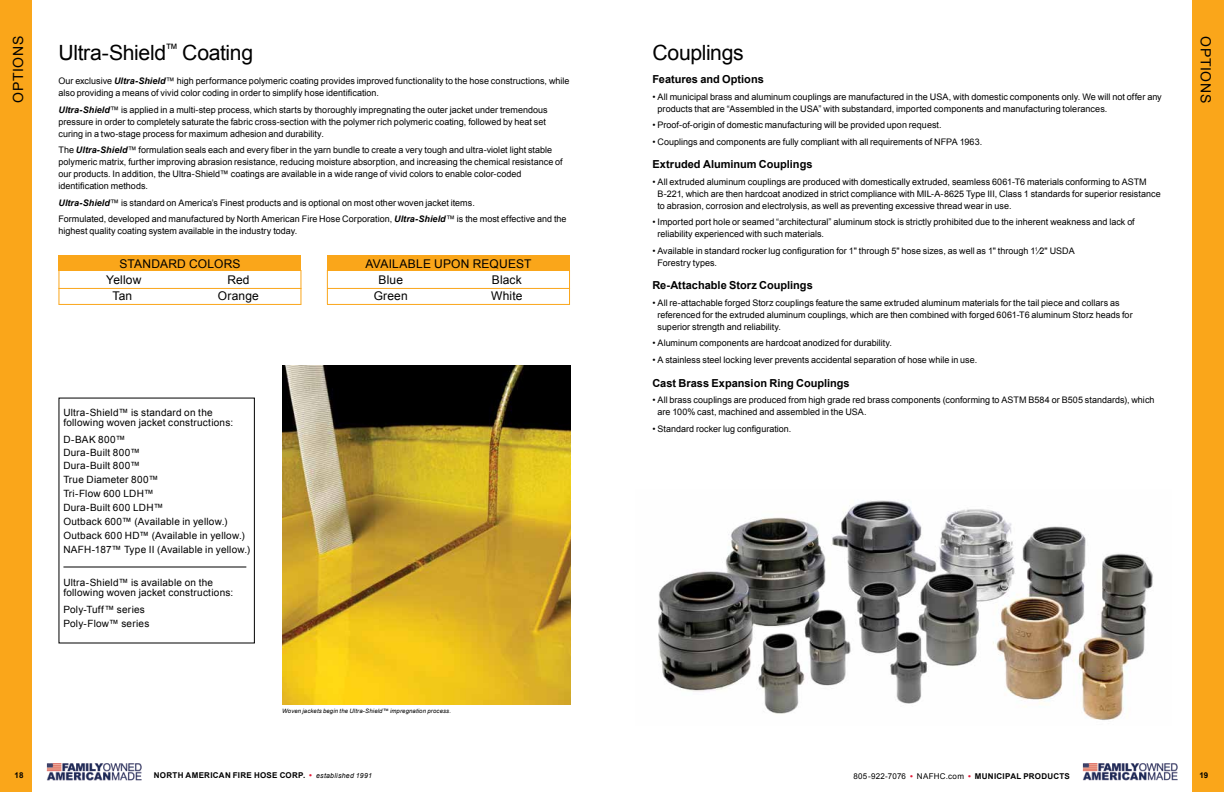
<style>
.page{position:relative;width:1224px;height:792px;background:#fff}
.page>*{position:absolute;margin:0;border:0;box-sizing:border-box;transform-origin:0 0}
.t1{font:21px "Arial";letter-spacing:-.02em;color:#000}
.t2{font:14px "Arial";letter-spacing:.05em;color:#000}
.t3{font:12px/16px "Arial";letter-spacing:.015em;color:#000}
.t4{font:700 11px "Arial";color:#000}
.t5{font:10px/14px "Arial";letter-spacing:.025em;color:#000}
.t6{font:9px/12px "Arial";color:#000}
.t7{font:700 8px "Arial";letter-spacing:.035em;color:#000}
.t8{font:8px "Arial";letter-spacing:.04em;color:#000}
.t9{font:italic 6px "Arial";letter-spacing:.02em;color:#000}
.s1{font-weight:700;font-style:italic}
.s2{color:#e31837}
.s3{font-weight:400;font-style:italic;font-size:7px}
.s4{font-weight:700;color:#e31837}
.s5{font-weight:700}
</style>
<div class="page">
<img style="left:46px;top:763px;width:96px;height:18px">
<img style="left:1082px;top:763px;width:96px;height:18px">
<div style="left:0;top:0;width:31px;height:792px;background:#faa61a"></div>
<img style="left:282px;top:365px;width:288px;height:339px">
<hr style="left:63px;top:567px;width:183px;height:1px;background:#000">
<div style="left:58px;top:256px;width:243px;height:15px;background:#faa61a"></div>
<div style="left:327px;top:256px;width:243px;height:15px;background:#faa61a"></div>
<hr style="left:327px;top:304px;width:243px;height:1px;background:#faa61a">
<hr style="left:327px;top:288px;width:243px;height:1px;background:#faa61a">
<hr style="left:58px;top:304px;width:243px;height:1px;background:#faa61a">
<hr style="left:58px;top:288px;width:243px;height:1px;background:#faa61a">
<div style="left:1193px;top:0;width:31px;height:792px;background:#faa61a"></div>
<img style="left:658px;top:500px;width:495px;height:220px">
<hr style="left:58px;top:270px;width:1px;height:34px;background:#faa61a">
<hr style="left:300px;top:270px;width:1px;height:34px;background:#faa61a">
<hr style="left:327px;top:270px;width:1px;height:34px;background:#faa61a">
<hr style="left:569px;top:270px;width:1px;height:34px;background:#faa61a">
<h2 class="t2" style="left:9px;top:103px;width:69px;rotate:-90deg">OPTIONS</h2>
<h1 class="t1" style="left:58px;top:39px;width:196px">Ultra-Shield<sup>™</sup> Coating</h1>
<p class="t6" style="left:58px;top:75px;width:513px">Our exclusive <span class="s1">Ultra-Shield</span>™ high performance polymeric coating provides improved functionality to the hose constructions, while also providing a means of vivid color coding in order to simplify hose identification.</p>
<p class="t6" style="left:58px;top:104px;width:491px"><span class="s1">Ultra-Shield</span>™ is applied in a multi-step process, which starts by thoroughly impregnating the outer jacket under tremendous pressure in order to completely saturate the fabric cross-section with the polymer rich polymeric coating, followed by heat set curing in a two-stage process for maximum adhesion and durability.</p>
<p class="t6" style="left:58px;top:144px;width:506px">The <span class="s1">Ultra-Shield</span>™ formulation seals each and every fiber in the yarn bundle to create a very tough and ultra-violet light stable polymeric matrix, further improving abrasion resistance, reducing moisture absorption, and increasing the chemical resistance of our products. In addition, the Ultra-Shield™ coatings are available in a wide range of vivid colors to enable color-coded identification methods.</p>
<p class="t6" style="left:58px;top:194px;width:510px;line-height:16.5px"><span class="s1">Ultra-Shield</span>™ is standard on America’s Finest products and is optional on most other woven jacket items.<br>Formulated, developed and manufactured by North American Fire Hose Corporation, <span class="s1">Ultra-Shield</span>™ is the most effective and the</p>
<p class="t6" style="left:58px;top:225px;width:239px">highest quality coating system available in the industry today.</p>
<h3 class="t3" style="left:106px;top:256px;width:136px;text-indent:13px">STANDARD COLORS<br>Yellow</h3>
<h3 class="t3" style="left:227px;top:272px;width:24px">Red</h3>
<h3 class="t3" style="left:378px;top:256px;width:154px;text-indent:-13px">AVAILABLE UPON REQUEST<br>Blue</h3>
<h3 class="t3" style="left:492px;top:272px;width:32px">Black</h3>
<h3 class="t3" style="left:112px;top:288px;width:21px">Tan</h3>
<h3 class="t3" style="left:218px;top:288px;width:43px">Orange</h3>
<h3 class="t3" style="left:374px;top:288px;width:36px">Green</h3>
<h3 class="t3" style="left:491px;top:288px;width:33px">White</h3>
<p class="t5" style="left:63px;top:407px;width:171px;line-height:10px">Ultra-Shield™ is standard on the following woven jacket constructions:</p>
<p class="t5" style="left:63px;top:433px;width:78px;line-height:13px">D-BAK 800™<br>Dura-Built 800™<br>Dura-Built 800™</p>
<p class="t5" style="left:63px;top:473px;width:188px">True Diameter 800™<br>Tri-Flow 600 LDH™<br>Dura-Built 600 LDH™<br>Outback 600™ (Available in yellow.)<br>Outback 600 HD™ (Available in yellow.)<br>NAFH-187™ Type II (Available in yellow.)</p>
<p class="t5" style="left:63px;top:577px;width:171px;line-height:10px">Ultra-Shield™ is available on the following woven jacket constructions:</p>
<p class="t5" style="left:63px;top:603px;width:87px">Poly-Tuff™ series<br>Poly-Flow™ series</p>
<p class="t9" style="left:282px;top:707px;width:170px">Woven jackets begin the Ultra-Shield™ impregnation process.</p>
<h1 class="t1" style="left:652px;top:39px;width:93px">Couplings</h1>
<p class="t4" style="left:652px;top:72px;width:113px">Features and Options</p>
<p class="t6" style="left:658px;top:91px;width:506px;text-indent:-5px">• All municipal brass and aluminum couplings are manufactured in the USA, with domestic components only. We will not offer any products that are “Assembled in the USA” with substandard, imported components and manufacturing tolerances.</p>
<p class="t6" style="left:652px;top:119px;width:289px">• Proof-of-origin of domestic manufacturing will be provided upon request.</p>
<p class="t6" style="left:652px;top:136px;width:330px">• Couplings and components are fully compliant with all requirements of NFPA 1963.</p>
<p class="t4" style="left:652px;top:157px;width:162px">Extruded Aluminum Couplings</p>
<p class="t6" style="left:658px;top:176px;width:505px;text-indent:-5px">• All extruded aluminum couplings are produced with domestically extruded, seamless 6061-T6 materials conforming to ASTM<br>B-221, which are then hardcoat anodized in strict compliance with MIL-A-8625 Type III, Class 1 standards for superior resistance to abrasion, corrosion and electrolysis, as well as preventing excessive thread wear in use.</p>
<p class="t6" style="left:658px;top:216px;width:479px;text-indent:-5px">• Imported port hole or seamed “architectural” aluminum stock is strictly prohibited due to the inherent weakness and lack of reliability experienced with such materials.</p>
<p class="t6" style="left:658px;top:245px;width:419px;text-indent:-5px">• Available in standard rocker lug configuration for 1" through 5" hose sizes, as well as 1" through 1<sup>1</sup>⁄2" USDA<br>Forestry types.</p>
<p class="t4" style="left:652px;top:278px;width:162px">Re-Attachable Storz Couplings</p>
<p class="t6" style="left:658px;top:297px;width:477px;text-indent:-5px">• All re-attachable forged Storz couplings feature the same extruded aluminum materials for the tail piece and collars as referenced for the extruded aluminum couplings, which are then combined with forged 6061-T6 aluminum Storz heads for superior strength and reliability.</p>
<p class="t6" style="left:652px;top:337px;width:239px">• Aluminum components are hardcoat anodized for durability.</p>
<p class="t6" style="left:652px;top:354px;width:325px">• A stainless steel locking lever prevents accidental separation of hose while in use.</p>
<p class="t4" style="left:652px;top:376px;width:199px">Cast Brass Expansion Ring Couplings</p>
<p class="t6" style="left:658px;top:394px;width:499px;text-indent:-5px">• All brass couplings are produced from high grade red brass components (conforming to ASTM B584 or B505 standards), which are 100% cast, machined and assembled in the USA.</p>
<p class="t6" style="left:652px;top:423px;width:140px">• Standard rocker lug configuration.</p>
<p class="t7" style="left:15px;top:770px;width:10px">18</p>
<p class="t7" style="left:154px;top:770px;width:220px">NORTH AMERICAN FIRE HOSE CORP. <span class="s2">•</span> <span class="s3">established 1991</span></p>
<p class="t8" style="left:853px;top:771px;width:218px">805-922-7076 <span class="s4">•</span> NAFHC.com <span class="s4">•</span> <span class="s5">MUNICIPAL PRODUCTS</span></p>
<h2 class="t2" style="left:1215px;top:36px;width:69px;rotate:90deg">OPTIONS</h2>
<p class="t7" style="left:1199px;top:770px;width:10px">19</p>
</div>
